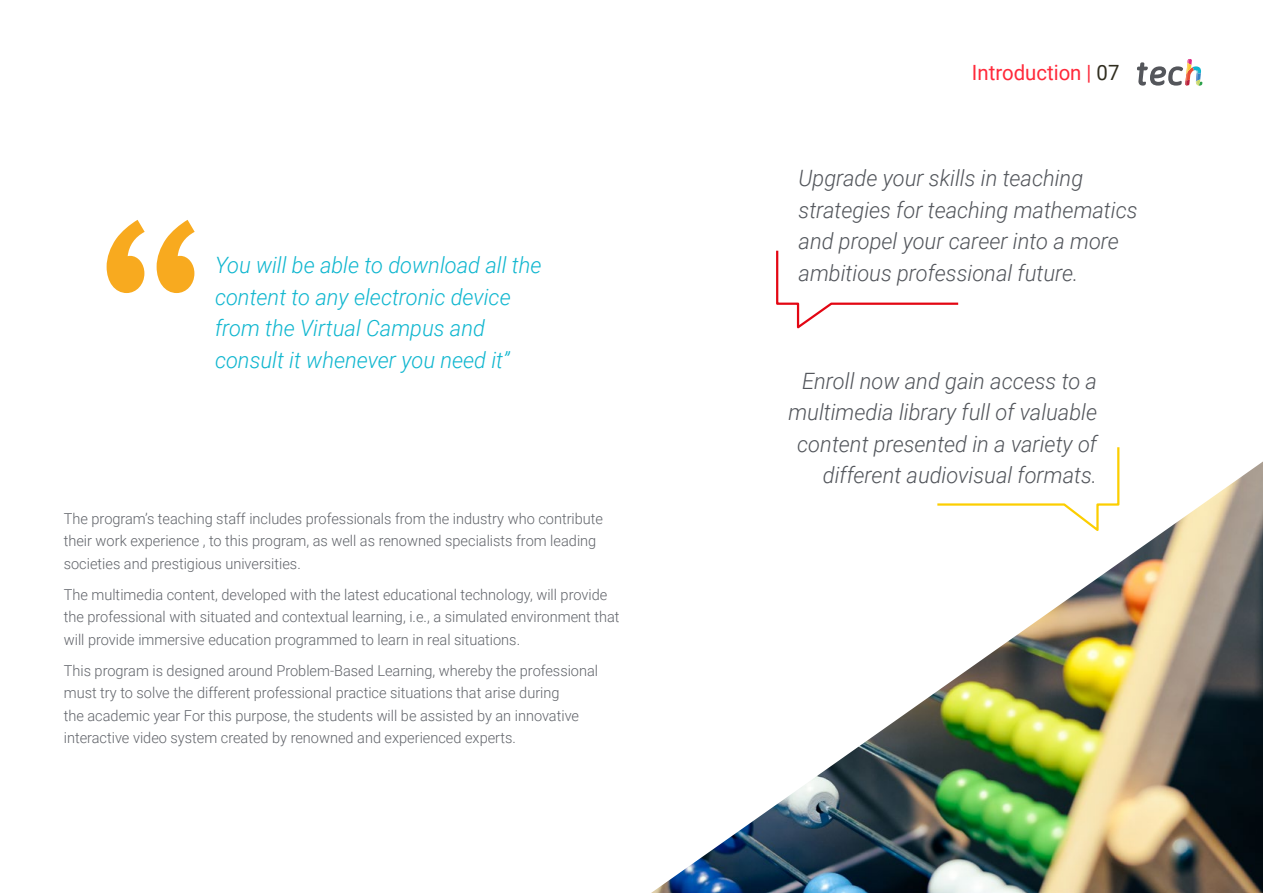
<style>
.page{position:relative;width:1263px;height:893px;background:#fff}
.page>*{position:absolute;margin:0;border:0;box-sizing:border-box;transform-origin:0 0}
.t1{font:italic 300 22.5px/31.5px "Roboto";color:#52555b;text-align:right}
.t2{font:italic 300 22.5px/31.5px "Roboto";color:#0fb6cf}
.t3{font:21px "Roboto";color:#ff293a}
.t4{font:300 15px/22.5px "Roboto";color:#61646a}
.s1{color:#fc2a3b}
.s2{color:#312e20}
</style>
<div class="page">
<svg style="left:107px;top:220px;width:88px;height:73px"></svg>
<img style="left:651px;top:461px;width:612px;height:432px">
<svg style="left:935px;top:447px;width:185px;height:87px"></svg>
<svg style="left:776px;top:250px;width:183px;height:79px"></svg>
<svg style="left:1137px;top:59px;width:65px;height:27px"></svg>
<h1 class="t2" style="left:215px;top:249px;width:328px">You will be able to download all the content to any electronic device from the Virtual Campus and consult it whenever you need it”</h1>
<p class="t4" style="left:64px;top:506px;width:541px">The program’s teaching staff includes professionals from the industry who contribute their work experience , to this program, as well as renowned specialists from leading societies and prestigious universities.</p>
<p class="t4" style="left:64px;top:582px;width:557px">The multimedia content, developed with the latest educational technology, will provide the professional with situated and contextual learning, i.e., a simulated environment that will provide immersive education programmed to learn in real situations.</p>
<p class="t4" style="left:64px;top:658px;width:536px">This program is designed around Problem-Based Learning, whereby the professional must try to solve the different professional practice situations that arise during<br>the academic year For this purpose, the students will be assisted by an innovative interactive video system created by renowned and experienced experts.</p>
<h2 class="t3" style="left:972px;top:57px;width:149px">Introduction <span class="s1">|</span> <span class="s2">07</span></h2>
<h1 class="t1" style="left:798px;top:162px;width:340px;text-align:left">Upgrade your skills in teaching strategies for teaching mathematics and propel your career into a more ambitious professional future.</h1>
<h1 class="t1" style="left:788px;top:364px;width:310px">Enroll now and gain access to a multimedia library full of valuable content presented in a variety of different audiovisual formats.</h1>
</div>
